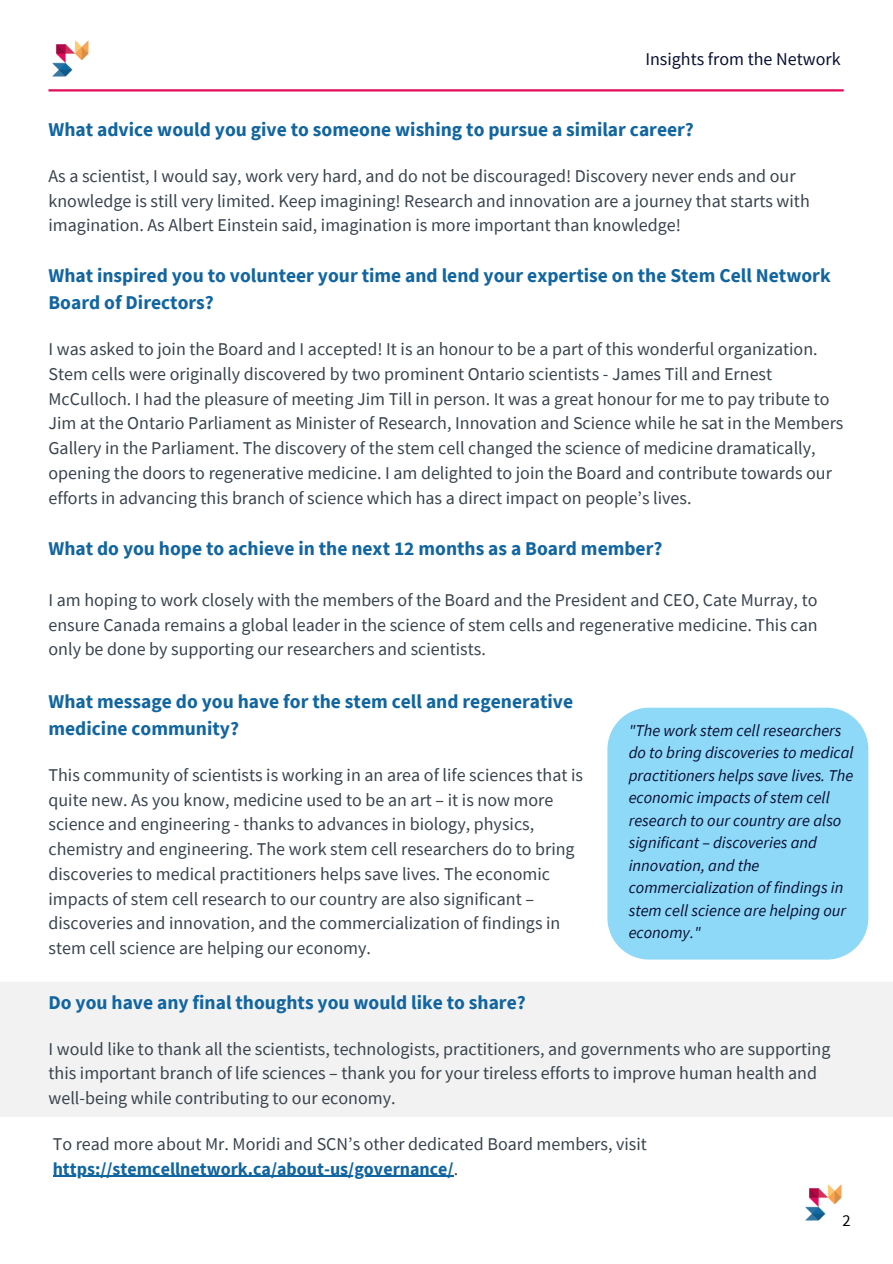
<style>
.page{position:relative;width:893px;height:1264px;background:#fff}
.page>*{position:absolute;margin:0;border:0;box-sizing:border-box;transform-origin:0 0}
.t1{font:700 19.5px/27px "Source Sans Pro";color:#1165a0}
.t2{font:18px/24.8px "Source Sans Pro";color:#39434d}
.t3{font:18px/24.8px "Source Sans Pro";color:#39434c}
.t4{font:18px "Source Sans Pro";color:#0a0f32}
.t5{font:italic 16.5px/22.5px "Source Sans Pro";color:#0a0f32}
.t6{font:16.5px "Source Sans Pro";color:#000}
.s1{font-weight:700;color:#1165a0}
</style>
<div class="page">
<hr style="left:48px;top:89px;width:795px;height:2px;background:#e30a5c">
<img style="left:52px;top:40px;width:37px;height:37px">
<img style="left:805px;top:1184px;width:37px;height:37px">
<div style="left:607px;top:707px;width:261px;height:252px;background:#8ed8f8"></div>
<div style="left:0;top:982px;width:892px;height:134px;background:#f2f2f2"></div>
<hr style="left:53px;top:1175px;width:400px;height:1px;background:#1165a0">
<p class="t4" style="left:645px;top:48px;width:197px">Insights from the Network</p>
<p class="t1" style="left:48px;top:115px;width:647px">What advice would you give to someone wishing to pursue a similar career?</p>
<p class="t2" style="left:48px;top:163px;width:762px">As a scientist, I would say, work very hard, and do not be discouraged! Discovery never ends and our knowledge is still very limited. Keep imagining! Research and innovation are a journey that starts with imagination. As Albert Einstein said, imagination is more important than knowledge!</p>
<p class="t1" style="left:48px;top:261px;width:783px">What inspired you to volunteer your time and lend your expertise on the Stem Cell Network<br>Board of Directors?</p>
<p class="t2" style="left:48px;top:336px;width:796px">I was asked to join the Board and I accepted! It is an honour to be a part of this wonderful organization.<br>Stem cells were originally discovered by two prominent Ontario scientists - James Till and Ernest McCulloch. I had the pleasure of meeting Jim Till in person. It was a great honour for me to pay tribute to Jim at the Ontario Parliament as Minister of Research, Innovation and Science while he sat in the Members Gallery in the Parliament. The discovery of the stem cell changed the science of medicine dramatically, opening the doors to regenerative medicine. I am delighted to join the Board and contribute towards our efforts in advancing this branch of science which has a direct impact on people’s lives.</p>
<p class="t1" style="left:48px;top:535px;width:615px">What do you hope to achieve in the next 12 months as a Board member?</p>
<p class="t2" style="left:48px;top:587px;width:770px;text-align:justify">I am hoping to work closely with the members of the Board and the President and CEO, Cate Murray, to ensure Canada remains a global leader in the science of stem cells and regenerative medicine. This can only be done by supporting our researchers and scientists.</p>
<p class="t1" style="left:48px;top:687px;width:526px">What message do you have for the stem cell and regenerative medicine community?</p>
<p class="t2" style="left:48px;top:762px;width:536px">This community of scientists is working in an area of life sciences that is quite new. As you know, medicine used to be an art – it is now more science and engineering - thanks to advances in biology, physics, chemistry and engineering. The work stem cell researchers do to bring discoveries to medical practitioners helps save lives. The economic impacts of stem cell research to our country are also significant – discoveries and innovation, and the commercialization of findings in stem cell science are helping our economy.</p>
<p class="t5" style="left:628px;top:718px;width:226px">"The work stem cell researchers do to bring discoveries to medical practitioners helps save lives. The economic impacts of stem cell research to our country are also significant – discoveries and innovation, and the commercialization of findings in stem cell science are helping our economy."</p>
<p class="t1" style="left:48px;top:988px;width:479px">Do you have any final thoughts you would like to share?</p>
<p class="t3" style="left:48px;top:1035px;width:783px">I would like to thank all the scientists, technologists, practitioners, and governments who are supporting this important branch of life sciences – thank you for your tireless efforts to improve human health and well-being while contributing to our economy.</p>
<p class="t2" style="left:53px;top:1131px;width:595px">To read more about Mr. Moridi and SCN’s other dedicated Board members, visit <span class="s1">https://stemcellnetwork.ca/about-us/governance/</span>.</p>
<p class="t6" style="left:842px;top:1209px;width:10px">2</p>
</div>
